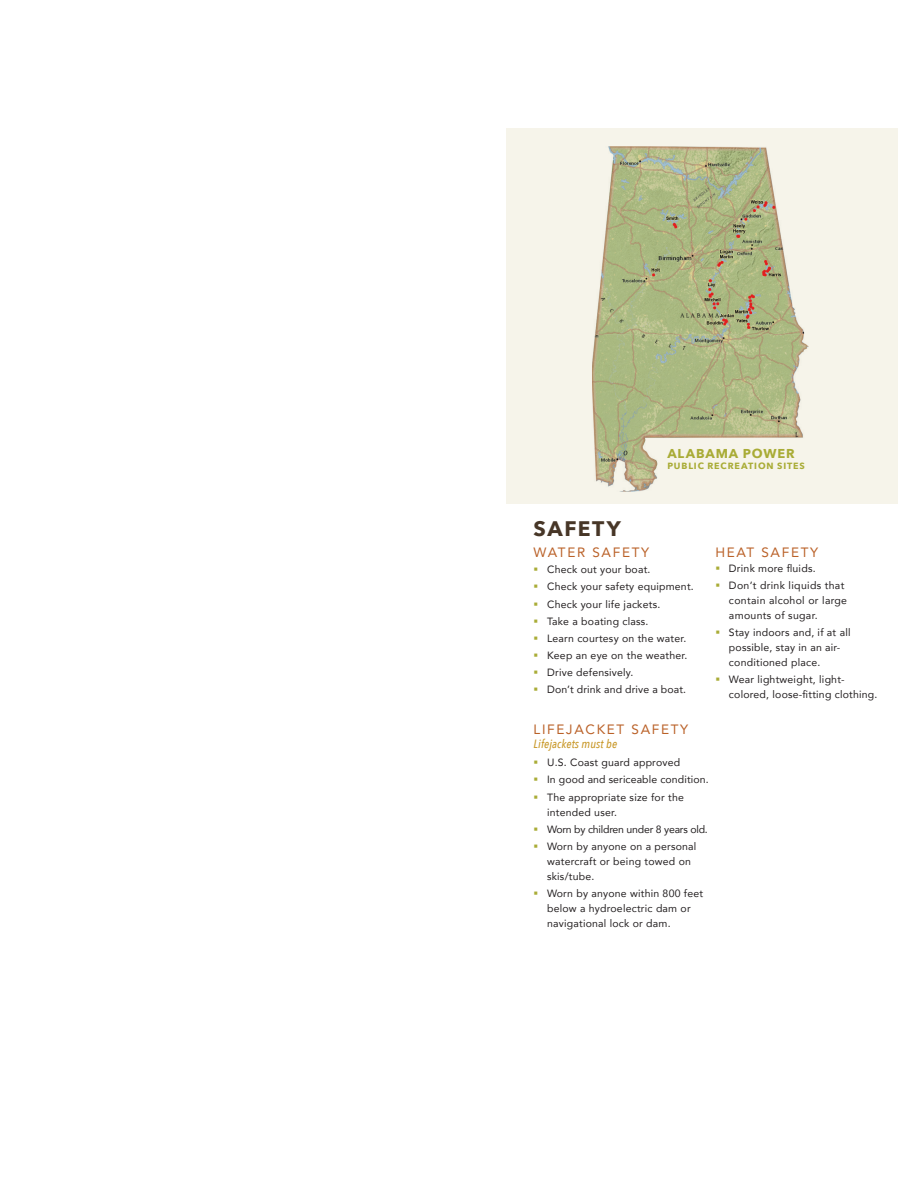
<style>
.page{position:relative;width:918px;height:1188px;background:#fff}
.page>*{position:absolute;margin:0;border:0;box-sizing:border-box;transform-origin:0 0}
.t1{font:700 21px "Avenir Next";letter-spacing:.075em;color:#473627}
.t2{font:13.5px "Avenir";letter-spacing:.125em;color:#ba6128}
.t3{font:700 12.9px "Avenir Next";letter-spacing:.075em;color:#a9ac36}
.t4{font:italic 500 12px "Avenir Next Condensed";letter-spacing:.01em;color:#c9992b}
.t5{font:10.5px/17.1px "Avenir";letter-spacing:.02em;color:#231f20}
.t6{font:700 9px "Avenir Next";letter-spacing:.1em;color:#a9ac36}
</style>
<div class="page">
<div style="left:506px;top:129px;width:392px;height:375px;background:#f6f4ea"></div>
<img style="left:592px;top:146px;width:217px;height:346px">
<h1 class="t1" style="left:534px;top:511px;width:89px">SAFETY</h1>
<p class="t3" style="left:667px;top:442px;width:129px">ALABAMA POWER</p>
<p class="t6" style="left:667px;top:458px;width:139px">PUBLIC RECREATION SITES</p>
<p class="t2" style="left:534px;top:541px;width:117px">WATER SAFETY</p>
<p class="t5" style="left:547px;top:561px;width:148px">Check out your boat.<br>Check your safety equipment.<br>Check your life jackets.<br>Take a boating class.<br>Learn courtesy on the water.<br>Keep an eye on the weather.<br>Drive defensively.<br>Don’t drink and drive a boat.</p>
<p class="t2" style="left:716px;top:541px;width:104px">HEAT SAFETY</p>
<p class="t5" style="left:729px;top:559px;width:117px">Drink more fluids.<br>Don’t drink liquids that</p>
<p class="t5" style="left:729px;top:592px;width:120px;line-height:15px">contain alcohol or large amounts of sugar.</p>
<p class="t5" style="left:729px;top:624px;width:123px;line-height:15px">Stay indoors and, if at all possible, stay in an air&shy;conditioned place.</p>
<p class="t5" style="left:729px;top:672px;width:150px;line-height:15px">Wear lightweight, light&shy;colored, loose-fitting clothing.</p>
<p class="t2" style="left:534px;top:718px;width:156px">LIFEJACKET SAFETY</p>
<p class="t4" style="left:534px;top:737px;width:85px">Lifejackets must be</p>
<p class="t5" style="left:547px;top:754px;width:163px">U.S. Coast guard approved<br>In good and sericeable condition.<br>The appropriate size for the</p>
<p class="t5" style="left:547px;top:803px;width:162px">intended user.<br>Worn by children under 8 years old.<br>Worn by anyone on a personal</p>
<p class="t5" style="left:547px;top:854px;width:145px;line-height:15px">watercraft or being towed on skis/tube.</p>
<p class="t5" style="left:547px;top:886px;width:158px;line-height:15px">Worn by anyone within 800 feet below a hydroelectric dam or navigational lock or dam.</p>
</div>
